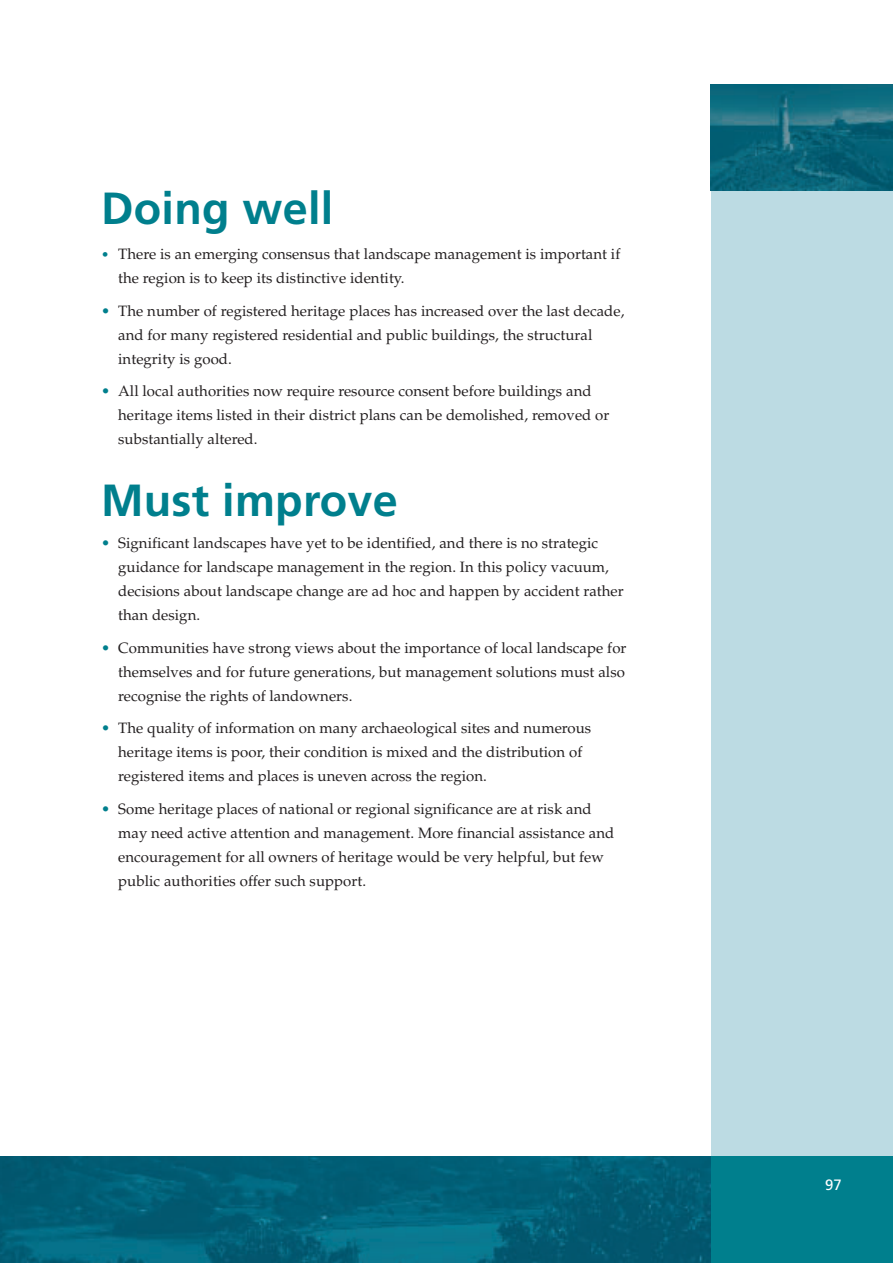
<style>
.page{position:relative;width:893px;height:1263px;background:#fff}
.page>*{position:absolute;margin:0;border:0;box-sizing:border-box;transform-origin:0 0}
.t1{font:700 45px "Frutiger";letter-spacing:.005em;color:#007f8d}
.t2{font:700 18px "Frutiger";color:#fff}
.t3{font:15px/24px "Palatino";letter-spacing:.005em;color:#231f20}
.s1{font-size:13.5px;color:#007f8d}
.s2{color:#007f8d}
.s3{font-weight:400;font-size:15px}
</style>
<div class="page">
<div style="left:711px;top:84px;width:182px;height:1179px;background:#bcdbe3"></div>
<img style="left:711px;top:84px;width:182px;height:106px">
<div style="left:0;top:1157px;width:893px;height:106px;background:#007f8d"></div>
<img style="left:0;top:1157px;width:711px;height:106px">
<h1 class="t1" style="left:101px;top:190px;width:234px">Doing well</h1>
<p class="t3" style="left:118px;top:244px;width:504px;text-indent:-17px"><span class="s1">•</span> There is an emerging consensus that landscape management is important if the region is to keep its distinctive identity.</p>
<p class="t3" style="left:118px;top:300px;width:508px;text-indent:-17px"><span class="s2">•</span> The number of registered heritage places has increased over the last decade, and for many registered residential and public buildings, the structural integrity is good.</p>
<p class="t3" style="left:118px;top:381px;width:493px;text-indent:-17px"><span class="s2">•</span> All local authorities now require resource consent before buildings and heritage items listed in their district plans can be demolished, removed or substantially altered.</p>
<h1 class="t1" style="left:101px;top:482px;width:298px">Must improve</h1>
<p class="t3" style="left:118px;top:533px;width:507px;text-indent:-17px"><span class="s2">•</span> Significant landscapes have yet to be identified, and there is no strategic guidance for landscape management in the region. In this policy vacuum, decisions about landscape change are ad hoc and happen by accident rather than design.</p>
<p class="t3" style="left:118px;top:637px;width:510px;text-align:justify;text-indent:-17px"><span class="s2">•</span> Communities have strong views about the importance of local landscape for themselves and for future generations, but management solutions must also recognise the rights of landowners.</p>
<p class="t3" style="left:118px;top:718px;width:475px;text-indent:-17px"><span class="s2">•</span> The quality of information on many archaeological sites and numerous heritage items is poor, their condition is mixed and the distribution of registered items and places is uneven across the region.</p>
<p class="t3" style="left:118px;top:798px;width:498px;text-indent:-17px"><span class="s2">•</span> Some heritage places of national or regional significance are at risk and may need active attention and management. More financial assistance and encouragement for all owners of heritage would be very helpful, but few public authorities offer such support.</p>
<p class="t2" style="left:822px;top:1177px;width:22px">97<span class="s3">97</span></p>
</div>
